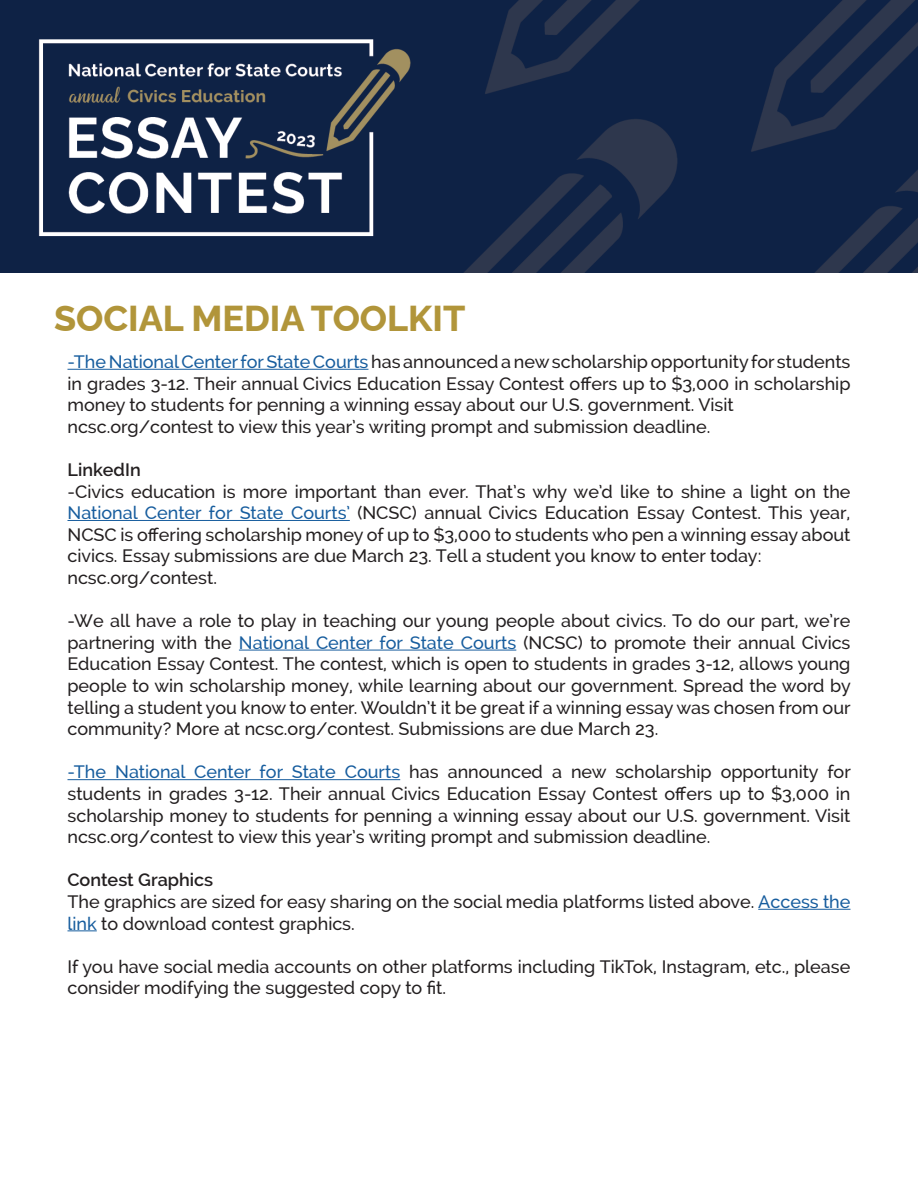
<style>
.page{position:relative;width:918px;height:1188px;background:#fff}
.page>*{position:absolute;margin:0;border:0;box-sizing:border-box;transform-origin:0 0}
.t1{font:100 36px "Raleway";color:#b1953a}
.t2{font:500 18px/21.6px "Raleway";color:#231f20;text-align:justify}
.t3{font:600 18px "Raleway";color:#231f20}
.s1{color:#175d9e}
</style>
<div class="page">
<img style="left:0;top:0;width:918px;height:272px">
<hr style="left:68px;top:369px;width:300px;height:1px;background:#175d9e">
<hr style="left:68px;top:520px;width:282px;height:1px;background:#175d9e">
<hr style="left:239px;top:650px;width:277px;height:1px;background:#175d9e">
<hr style="left:68px;top:779px;width:332px;height:1px;background:#175d9e">
<hr style="left:758px;top:909px;width:92px;height:1px;background:#175d9e">
<svg style="left:68px;top:930px;width:29px;height:1px"></svg>
<p class="t1" style="left:54px;top:289px;width:413px">SOCIAL MEDIA TOOLKIT</p>
<p class="t2" style="left:68px;top:351px;width:785px"><span class="s1">-The National Center for State Courts</span> has announced a new scholarship opportunity for students in grades 3-12. Their annual Civics Education Essay Contest offers up to $3,000 in scholarship money to students for penning a winning essay about our U.S. government. Visit</p>
<p class="t2" style="left:68px;top:416px;width:644px">ncsc.org/contest to view this year’s writing prompt and submission deadline.</p>
<p class="t3" style="left:68px;top:459px;width:75px">LinkedIn</p>
<p class="t2" style="left:68px;top:480px;width:785px">-Civics education is more important than ever. That’s why we’d like to shine a light on the <span class="s1">National Center for State Courts’</span> (NCSC) annual Civics Education Essay Contest. This year, NCSC is offering scholarship money of up to $3,000 to students who pen a winning essay about civics. Essay submissions are due March 23. Tell a student you know to enter today:</p>
<p class="t2" style="left:68px;top:567px;width:151px">ncsc.org/contest.</p>
<p class="t2" style="left:68px;top:610px;width:785px">-We all have a role to play in teaching our young people about civics. To do our part, we’re partnering with the <span class="s1">National Center for State Courts</span> (NCSC) to promote their annual Civics Education Essay Contest. The contest, which is open to students in grades 3-12, allows young people to win scholarship money, while learning about our government. Spread the word by telling a student you know to enter. Wouldn’t it be great if a winning essay was chosen from our community? More at ncsc.org/contest. Submissions are due March 23.</p>
<p class="t2" style="left:68px;top:761px;width:785px"><span class="s1">-The National Center for State Courts</span> has announced a new scholarship opportunity for students in grades 3-12. Their annual Civics Education Essay Contest offers up to $3,000 in scholarship money to students for penning a winning essay about our U.S. government. Visit ncsc.org/contest to view this year’s writing prompt and submission deadline.</p>
<p class="t3" style="left:68px;top:870px;width:147px">Contest Graphics</p>
<p class="t2" style="left:68px;top:891px;width:785px">The graphics are sized for easy sharing on the social media platforms listed above. <span class="s1">Access the link</span> to download contest graphics.</p>
<p class="t2" style="left:68px;top:956px;width:784px">If you have social media accounts on other platforms including TikTok, Instagram, etc., please consider modifying the suggested copy to fit.</p>
</div>
